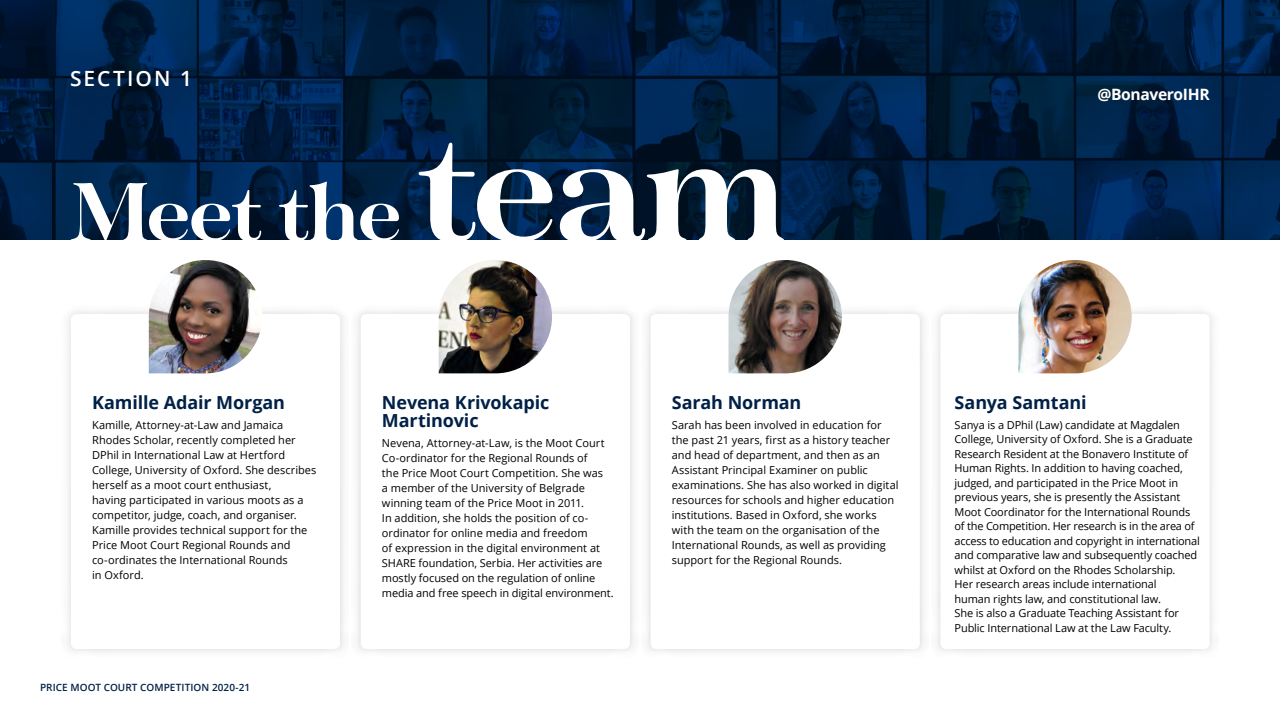
<style>
.page{position:relative;width:1280px;height:720px;background:#fff}
.page>*{position:absolute;margin:0;border:0;box-sizing:border-box;transform-origin:0 0}
.t1{font:700 90px "Tenez";letter-spacing:-.035em;color:#fff}
.t2{font:600 21px "Open Sans";letter-spacing:.095em;color:#fff}
.t3{font:700 18px/18px "Open Sans";letter-spacing:-.01em;color:#002147}
.t4{font:700 15.7px "Open Sans";letter-spacing:-.025em;color:#fff}
.t5{font:11px/15px "Open Sans";color:#000}
.t6{font:600 10px "Open Sans";letter-spacing:.005em;color:#002147}
.s1{font-size:175px}
</style>
<div class="page">
<img style="left:0;top:0;width:1280px;height:240px">
<div style="left:62px;top:305px;width:287px;height:353px;background:#f7f7f7"></div>
<div style="left:71px;top:314px;width:269px;height:335px;background:#fff;border-radius:6px"></div>
<div style="left:352px;top:305px;width:287px;height:353px;background:#898a8a;opacity:.3"></div>
<div style="left:361px;top:314px;width:269px;height:335px;background:#fff;border-radius:6px"></div>
<div style="left:642px;top:305px;width:287px;height:353px;background:#898a8a;opacity:.3"></div>
<div style="left:651px;top:314px;width:269px;height:335px;background:#fff;border-radius:6px"></div>
<div style="left:931px;top:305px;width:288px;height:353px;background:#f8f8f8"></div>
<div style="left:940px;top:314px;width:270px;height:335px;background:#fff;border-radius:6px"></div>
<img style="left:149px;top:260px;width:111px;height:113px">
<img style="left:439px;top:260px;width:113px;height:113px">
<svg style="left:728px;top:305px;width:1px;height:68px"></svg>
<img style="left:729px;top:260px;width:113px;height:113px">
<img style="left:1018px;top:260px;width:114px;height:113px">
<p class="t2" style="left:70px;top:64px;width:124px">SECTION 1</p>
<p class="t1" style="left:70px;top:148px;width:721px">Meet the <span class="s1">team</span></p>
<p class="t4" style="left:1098px;top:83px;width:114px">@BonaveroIHR</p>
<p class="t3" style="left:92px;top:393px;width:194px">Kamille Adair Morgan</p>
<p class="t5" style="left:92px;top:418px;width:226px">Kamille, Attorney-at-Law and Jamaica Rhodes Scholar, recently completed her DPhil in International Law at Hertford College, University of Oxford. She describes herself as a moot court enthusiast,<br>having participated in various moots as a competitor, judge, coach, and organiser.<br>Kamille provides technical support for the Price Moot Court Regional Rounds and co-ordinates the International Rounds<br>in Oxford.</p>
<p class="t6" style="left:40px;top:681px;width:212px">PRICE MOOT COURT COMPETITION 2020-21</p>
<p class="t3" style="left:382px;top:393px;width:169px">Nevena Krivokapic<br>Martinovic</p>
<p class="t5" style="left:382px;top:436px;width:233px">Nevena, Attorney-at-Law, is the Moot Court Co-ordinator for the Regional Rounds of<br>the Price Moot Court Competition. She was<br>a member of the University of Belgrade winning team of the Price Moot in 2011.<br>In addition, she holds the position of co&shy;ordinator for online media and freedom<br>of expression in the digital environment at SHARE foundation, Serbia. Her activities are mostly focused on the regulation of online media and free speech in digital environment.</p>
<p class="t3" style="left:672px;top:393px;width:131px">Sarah Norman</p>
<p class="t5" style="left:672px;top:418px;width:228px">Sarah has been involved in education for the past 21 years, first as a history teacher and head of department, and then as an Assistant Principal Examiner on public examinations. She has also worked in digital resources for schools and higher education institutions. Based in Oxford, she works with the team on the organisation of the International Rounds, as well as providing support for the Regional Rounds.</p>
<p class="t3" style="left:955px;top:393px;width:133px">Sanya Samtani</p>
<p class="t5" style="left:955px;top:417px;width:247px;line-height:14.5px">Sanya is a DPhil (Law) candidate at Magdalen College, University of Oxford. She is a Graduate Research Resident at the Bonavero Institute of Human Rights. In addition to having coached, judged, and participated in the Price Moot in previous years, she is presently the Assistant Moot Coordinator for the International Rounds of the Competition. Her research is in the area of access to education and copyright in international and comparative law and subsequently coached whilst at Oxford on the Rhodes Scholarship.<br>Her research areas include international<br>human rights law, and constitutional law.<br>She is also a Graduate Teaching Assistant for Public International Law at the Law Faculty.</p>
</div>
